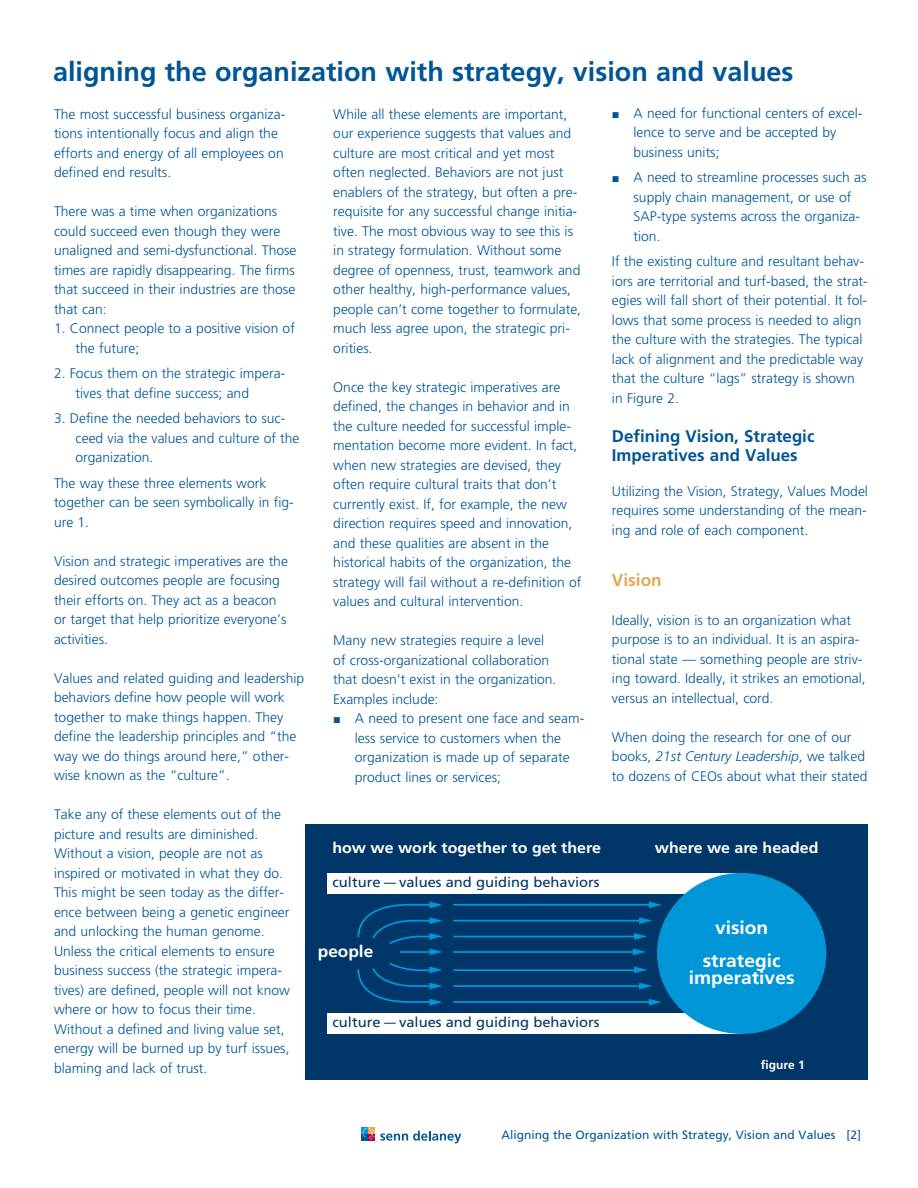
<style>
.page{position:relative;width:918px;height:1188px;background:#fff}
.page>*{position:absolute;margin:0;border:0;box-sizing:border-box;transform-origin:0 0}
.t1{font:700 27px "Frutiger";color:#005595}
.t2{font:700 18.3px/33.5px "Frutiger";color:#fff;text-align:center;scale:1.05 1}
.t3{font:700 17.25px "Frutiger";color:#e2a855}
.t4{font:700 16.8px/19.5px "Frutiger";color:#005595}
.t5{font:700 16.35px "Frutiger";color:#fff;scale:1.05 1}
.t6{font:700 15.15px "Frutiger";color:#fff;scale:1.05 1}
.t7{font:13.95px "Frutiger";color:#003768;scale:1.05 1}
.t8{font:300 13.8px/19.5px "Frutiger";color:#005595}
.t9{font:12px "Frutiger";color:#005595}
.t10{font:700 12px "Frutiger";color:#fff}
.s1{font-style:italic}
</style>
<div class="page">
<div style="left:361px;top:1134px;width:7px;height:6px;background:#005595"></div>
<svg style="left:361px;top:1127px;width:7px;height:7px"></svg>
<div style="left:368px;top:1127px;width:7px;height:7px;background:#e2a855"></div>
<svg style="left:363px;top:1128px;width:98px;height:15px"></svg>
<div style="left:306px;top:824px;width:562px;height:256px;background:#003768"></div>
<div style="left:327px;top:873px;width:415px;height:21px;background:#fff"></div>
<div style="left:327px;top:1013px;width:415px;height:21px;background:#fff"></div>
<div style="left:657px;top:873px;width:169px;height:161px;background:#0096d7;border-radius:50%"></div>
<hr style="left:453px;top:904px;width:197px;height:2px;background:#0096d7">
<hr style="left:453px;top:920px;width:187px;height:2px;background:#0096d7">
<hr style="left:453px;top:936px;width:182px;height:1px;background:#0096d7">
<hr style="left:453px;top:951px;width:181px;height:2px;background:#0096d7">
<hr style="left:453px;top:969px;width:182px;height:2px;background:#0096d7">
<hr style="left:453px;top:985px;width:187px;height:2px;background:#0096d7">
<hr style="left:453px;top:1001px;width:197px;height:2px;background:#0096d7">
<svg style="left:357px;top:902px;width:86px;height:53px"></svg>
<svg style="left:357px;top:962px;width:86px;height:44px"></svg>
<svg style="left:649px;top:902px;width:13px;height:6px"></svg>
<svg style="left:639px;top:917px;width:13px;height:7px"></svg>
<svg style="left:634px;top:933px;width:13px;height:7px"></svg>
<svg style="left:633px;top:948px;width:13px;height:7px"></svg>
<svg style="left:634px;top:966px;width:13px;height:7px"></svg>
<svg style="left:639px;top:983px;width:13px;height:6px"></svg>
<svg style="left:649px;top:999px;width:13px;height:7px"></svg>
<h1 class="t1" style="left:53px;top:61px;width:742px">aligning the organization with strategy, vision and values</h1>
<p class="t8" style="left:634px;top:104px;width:230px">A need for functional centers of excel&shy;lence to serve and be accepted by business units;</p>
<p class="t8" style="left:634px;top:169px;width:234px">A need to streamline processes such as supply chain management, or use of<br>SAP-type systems across the organiza&shy;tion.</p>
<p class="t8" style="left:612px;top:253px;width:257px">If the existing culture and resultant behav&shy;iors are territorial and turf-based, the strat&shy;egies will fall short of their potential. It fol&shy;lows that some process is needed to align the culture with the strategies. The typical lack of alignment and the predictable way that the culture “lags” strategy is shown in Figure 2.</p>
<p class="t4" style="left:612px;top:428px;width:204px">Defining Vision, Strategic<br>Imperatives and Values</p>
<p class="t8" style="left:612px;top:482px;width:258px;text-align:justify">Utilizing the Vision, Strategy, Values Model requires some understanding of the mean&shy;ing and role of each component.</p>
<p class="t3" style="left:612px;top:573px;width:51px">Vision</p>
<p class="t8" style="left:612px;top:611px;width:255px">Ideally, vision is to an organization what purpose is to an individual. It is an aspira&shy;tional state — something people are striv&shy;ing toward. Ideally, it strikes an emotional, versus an intellectual, cord.</p>
<p class="t8" style="left:612px;top:728px;width:257px">When doing the research for one of our books, <span class="s1">21st Century Leadership</span>, we talked to dozens of CEOs about what their stated</p>
<p class="t8" style="left:333px;top:105px;width:249px">While all these elements are important, our experience suggests that values and culture are most critical and yet most often neglected. Behaviors are not just enablers of the strategy, but often a pre&shy;requisite for any successful change initia&shy;tive. The most obvious way to see this is in strategy formulation. Without some degree of openness, trust, teamwork and other healthy, high-performance values, people can’t come together to formulate, much less agree upon, the strategic pri&shy;orities.</p>
<p class="t8" style="left:333px;top:378px;width:250px">Once the key strategic imperatives are defined, the changes in behavior and in the culture needed for successful imple&shy;mentation become more evident. In fact, when new strategies are devised, they often require cultural traits that don’t currently exist. If, for example, the new direction requires speed and innovation, and these qualities are absent in the historical habits of the organization, the strategy will fail without a re-definition of values and cultural intervention.</p>
<p class="t8" style="left:333px;top:632px;width:225px">Many new strategies require a level of cross-organizational collaboration that doesn’t exist in the organization.<br>Examples include:</p>
<p class="t8" style="left:355px;top:710px;width:231px">A need to present one face and seam&shy;less service to customers when the organization is made up of separate product lines or services;</p>
<p class="t8" style="left:54px;top:105px;width:233px">The most successful business organiza&shy;tions intentionally focus and align the efforts and energy of all employees on defined end results.</p>
<p class="t8" style="left:54px;top:203px;width:244px">There was a time when organizations could succeed even though they were unaligned and semi-dysfunctional. Those times are rapidly disappearing. The firms that succeed in their industries are those that can:</p>
<p class="t8" style="left:76px;top:320px;width:221px;text-indent:-22px">1. Connect people to a positive vision of the future;</p>
<p class="t8" style="left:76px;top:365px;width:211px;text-indent:-22px">2. Focus them on the strategic impera&shy;tives that define success; and</p>
<p class="t8" style="left:76px;top:410px;width:225px;text-indent:-22px">3. Define the needed behaviors to suc&shy;ceed via the values and culture of the organization.</p>
<p class="t8" style="left:54px;top:474px;width:241px">The way these three elements work together can be seen symbolically in fig&shy;ure 1.</p>
<p class="t8" style="left:54px;top:552px;width:235px">Vision and strategic imperatives are the desired outcomes people are focusing their efforts on. They act as a beacon or target that help prioritize everyone’s activities.</p>
<p class="t8" style="left:54px;top:669px;width:252px">Values and related guiding and leadership behaviors define how people will work together to make things happen. They define the leadership principles and “the way we do things around here,” other&shy;wise known as the “culture”.</p>
<p class="t8" style="left:54px;top:806px;width:237px">Take any of these elements out of the picture and results are diminished.<br>Without a vision, people are not as inspired or motivated in what they do.<br>This might be seen today as the differ&shy;ence between being a genetic engineer and unlocking the human genome.<br>Unless the critical elements to ensure business success (the strategic impera&shy;tives) are defined, people will not know where or how to focus their time.<br>Without a defined and living value set, energy will be burned up by turf issues, blaming and lack of trust.</p>
<p class="t6" style="left:332px;top:842px;width:257px">how we work together to get there</p>
<p class="t6" style="left:655px;top:842px;width:157px">where we are headed</p>
<p class="t7" style="left:332px;top:876px;width:256px">culture — values and guiding behaviors</p>
<h2 class="t2" style="left:703px;top:912px;width:76px">vision strategic</h2>
<h2 class="t2" style="left:689px;top:962px;width:102px">imperatives</h2>
<p class="t5" style="left:318px;top:945px;width:54px">people</p>
<p class="t7" style="left:332px;top:1017px;width:256px">culture — values and guiding behaviors</p>
<p class="t10" style="left:761px;top:1060px;width:46px">figure 1</p>
<p class="t9" style="left:502px;top:1130px;width:361px">Aligning the Organization with Strategy, Vision and Values [2]</p>
</div>
